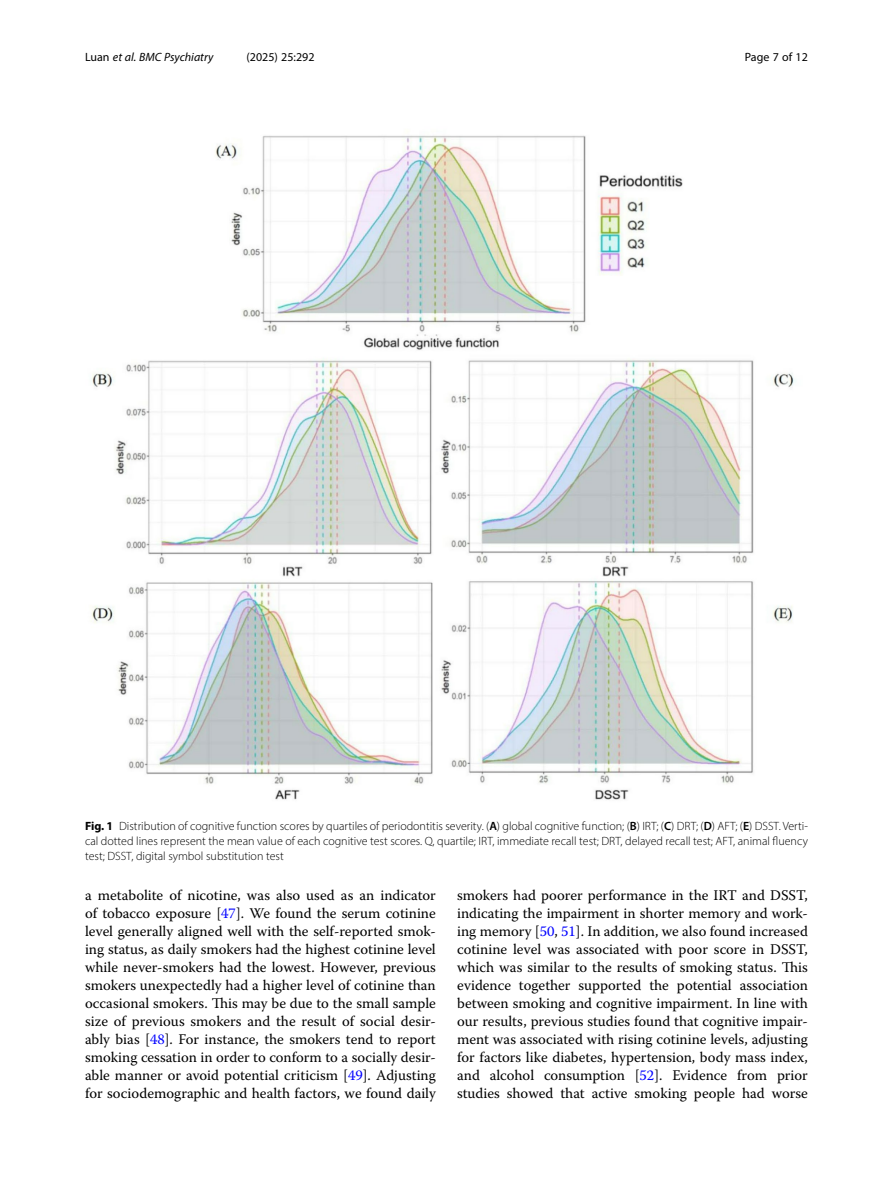
<style>
.page{position:relative;width:893px;height:1191px;background:#fff}
.page>*{position:absolute;margin:0;border:0;box-sizing:border-box;transform-origin:0 0}
.Body_Text_Indent{font:14.7px/18px "Warnock Pro";color:#000;text-align:justify}
.Figure_Caption{font:300 12px/15px "Myriad Pro";color:#000;text-align:justify}
.t1{font:italic 12px "Myriad Pro";color:#000}
.t2{font:12px "Myriad Pro";color:#000}
.s1{font-style:normal}
.s2{font-weight:700}
.s3{font-weight:600}
.s4{color:#00f}
</style>
<div class="page">
<img style="left:91px;top:135px;width:705px;height:665px">
<p class="t1" style="left:85px;top:50px;width:130px"><span class="s1">Luan</span> et al. BMC Psychiatry</p>
<p class="t2" style="left:247px;top:50px;width:70px">(2025) 25:292</p>
<p class="t2" style="left:745px;top:50px;width:65px">Page 7 of 12</p>
<p class="Figure_Caption" style="left:85px;top:819px;width:724px"><span class="s2">Fig. 1</span> Distribution of cognitive function scores by quartiles of periodontitis severity. (<span class="s3">A</span>) global cognitive function; (<span class="s3">B</span>) IRT; (<span class="s3">C</span>) DRT; (<span class="s3">D</span>) AFT; (<span class="s3">E</span>) DSST. Verti&shy;cal dotted lines represent the mean value of each cognitive test scores. Q, quartile; IRT, immediate recall test; DRT, delayed recall test; AFT, animal fluency test; DSST, digital symbol substitution test</p>
<p class="Body_Text_Indent" style="left:85px;top:886px;width:352px">a metabolite of nicotine, was also used as an indicator of tobacco exposure [<span class="s4">47</span>]. We found the serum cotinine level generally aligned well with the self-reported smok&shy;ing status, as daily smokers had the highest cotinine level while never-smokers had the lowest. However, previous smokers unexpectedly had a higher level of cotinine than occasional smokers. This may be due to the small sample size of previous smokers and the result of social desir&shy;ably bias [<span class="s4">48</span>]. For instance, the smokers tend to report smoking cessation in order to conform to a socially desir&shy;able manner or avoid potential criticism [<span class="s4">49</span>]. Adjusting for sociodemographic and health factors, we found daily</p>
<p class="Body_Text_Indent" style="left:457px;top:886px;width:352px">smokers had poorer performance in the IRT and DSST, indicating the impairment in shorter memory and work&shy;ing memory [<span class="s4">50</span>, <span class="s4">51</span>]. In addition, we also found increased cotinine level was associated with poor score in DSST, which was similar to the results of smoking status. This evidence together supported the potential association between smoking and cognitive impairment. In line with our results, previous studies found that cognitive impair&shy;ment was associated with rising cotinine levels, adjusting for factors like diabetes, hypertension, body mass index, and alcohol consumption [<span class="s4">52</span>]. Evidence from prior studies showed that active smoking people had worse</p>
</div>
